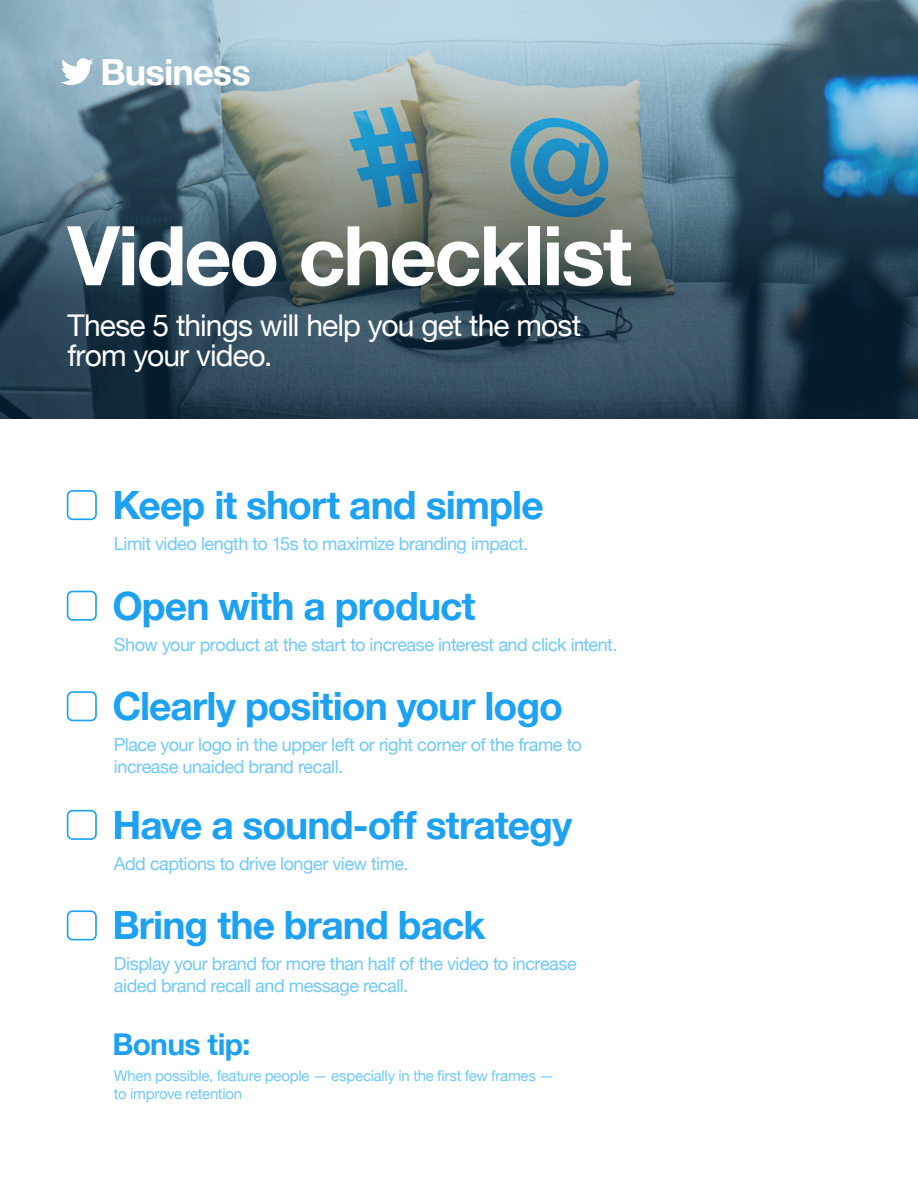
<style>
.page{position:relative;width:918px;height:1188px;background:#fff}
.page>*{position:absolute;margin:0;border:0;box-sizing:border-box;transform-origin:0 0}
.t1{font:700 82.5px "Helvetica Neue";letter-spacing:-.03em;color:#fff}
.t2{font:700 39px "Helvetica Neue";letter-spacing:-.025em;color:#1da1f2}
.t3{font:700 36px "Helvetica Neue";letter-spacing:-.02em;color:#fff}
.t4{font:30px/30px "Helvetica Neue";letter-spacing:-.03em;color:#fff}
.t5{font:700 30px "Helvetica Neue";letter-spacing:-.02em;color:#1da1f2}
.t6{font:18px/21.6px "Helvetica Neue";letter-spacing:-.025em;color:#71c9f8}
.t7{font:15px/18px "Helvetica Neue";letter-spacing:-.02em;color:#71c9f8}
</style>
<div class="page">
<div style="left:67px;top:910px;width:30px;height:30px;border:2px solid #1da1f2;border-radius:5px"></div>
<div style="left:67px;top:810px;width:30px;height:30px;border:2px solid #1da1f2;border-radius:5px"></div>
<div style="left:67px;top:691px;width:30px;height:30px;border:2px solid #1da1f2;border-radius:5px"></div>
<div style="left:67px;top:591px;width:30px;height:30px;border:2px solid #1da1f2;border-radius:5px"></div>
<div style="left:67px;top:490px;width:30px;height:30px;border:2px solid #1da1f2;border-radius:5px"></div>
<svg style="left:0;top:0;width:918px;height:418px;background:#54717e"></svg>
<svg style="left:61px;top:58px;width:33px;height:27px"></svg>
<h3 class="t3" style="left:101px;top:44px;width:152px">Business</h3>
<h1 class="t1" style="left:68px;top:191px;width:566px">Video checklist</h1>
<h3 class="t4" style="left:68px;top:312px;width:515px">These 5 things will help you get the most from your video.</h3>
<h2 class="t2" style="left:112px;top:475px;width:433px">Keep it short and simple</h2>
<p class="t6" style="left:114px;top:534px;width:416px">Limit video length to 15s to maximize branding impact.</p>
<h2 class="t2" style="left:112px;top:575px;width:365px">Open with a product</h2>
<p class="t6" style="left:114px;top:635px;width:505px">Show your product at the start to increase interest and click intent.</p>
<h2 class="t2" style="left:112px;top:676px;width:452px">Clearly position your logo</h2>
<p class="t6" style="left:114px;top:735px;width:469px">Place your logo in the upper left or right corner of the frame to increase unaided brand recall.</p>
<h2 class="t2" style="left:112px;top:794px;width:462px">Have a sound-off strategy</h2>
<p class="t6" style="left:114px;top:854px;width:296px">Add captions to drive longer view time.</p>
<h2 class="t2" style="left:112px;top:895px;width:375px">Bring the brand back</h2>
<p class="t6" style="left:114px;top:954px;width:464px">Display your brand for more than half of the video to increase aided brand recall and message recall.</p>
<h3 class="t5" style="left:112px;top:1021px;width:140px">Bonus tip:</h3>
<p class="t7" style="left:114px;top:1068px;width:442px">When possible, feature people — especially in the first few frames — to improve retention</p>
</div>
